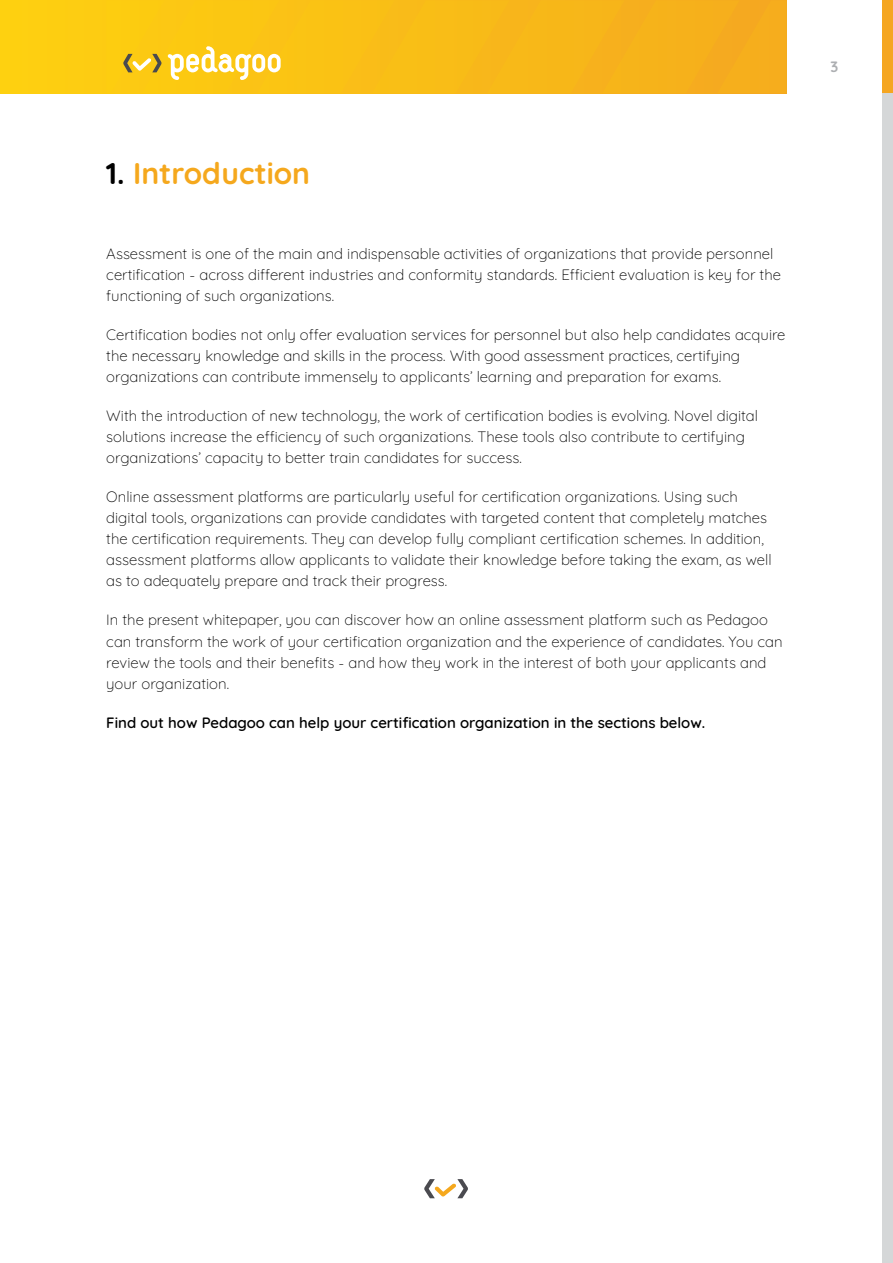
<style>
.page{position:relative;width:893px;height:1263px;background:#fff}
.page>*{position:absolute;margin:0;border:0;box-sizing:border-box;transform-origin:0 0}
.t1{font:700 30px "Quicksand";color:#f5a81d}
.t2{font:300 15px/21px "Quicksand";color:#000}
.t3{font:600 15px "Quicksand";color:#000}
.t4{font:700 15px "Quicksand";color:#adafb2}
.s1{color:#000}
</style>
<div class="page">
<svg style="left:424px;top:1179px;width:44px;height:19px"></svg>
<div style="left:0;top:0;width:787px;height:93px;background:#fdce11"></div>
<div style="left:882px;top:0;width:11px;height:93px;background:#f5a621"></div>
<div style="left:882px;top:93px;width:11px;height:1170px;background:#d5d7d8"></div>
<svg style="left:128px;top:0;width:659px;height:93px;fill:#f8ba18"></svg>
<svg style="left:168px;top:46px;width:113px;height:34px"></svg>
<svg style="left:123px;top:54px;width:39px;height:18px"></svg>
<h1 class="t1" style="left:106px;top:151px;width:205px"><span class="s1">1.</span> Introduction</h1>
<p class="t2" style="left:106px;top:242px;width:676px">Assessment is one of the main and indispensable activities of organizations that provide personnel certification - across different industries and conformity standards. Efficient evaluation is key for the functioning of such organizations.</p>
<p class="t2" style="left:106px;top:323px;width:681px">Certification bodies not only offer evaluation services for personnel but also help candidates acquire the necessary knowledge and skills in the process. With good assessment practices, certifying organizations can contribute immensely to applicants’ learning and preparation for exams.</p>
<p class="t2" style="left:106px;top:404px;width:653px">With the introduction of new technology, the work of certification bodies is evolving. Novel digital solutions increase the efficiency of such organizations. These tools also contribute to certifying organizations’ capacity to better train candidates for success.</p>
<p class="t2" style="left:106px;top:485px;width:667px">Online assessment platforms are particularly useful for certification organizations. Using such digital tools, organizations can provide candidates with targeted content that completely matches the certification requirements. They can develop fully compliant certification schemes. In addition, assessment platforms allow applicants to validate their knowledge before taking the exam, as well as to adequately prepare and track their progress.</p>
<p class="t2" style="left:106px;top:608px;width:678px">In the present whitepaper, you can discover how an online assessment platform such as Pedagoo can transform the work of your certification organization and the experience of candidates. You can review the tools and their benefits - and how they work in the interest of both your applicants and your organization.</p>
<p class="t3" style="left:106px;top:710px;width:600px">Find out how Pedagoo can help your certification organization in the sections below.</p>
<p class="t4" style="left:831px;top:55px;width:9px">3</p>
</div>
